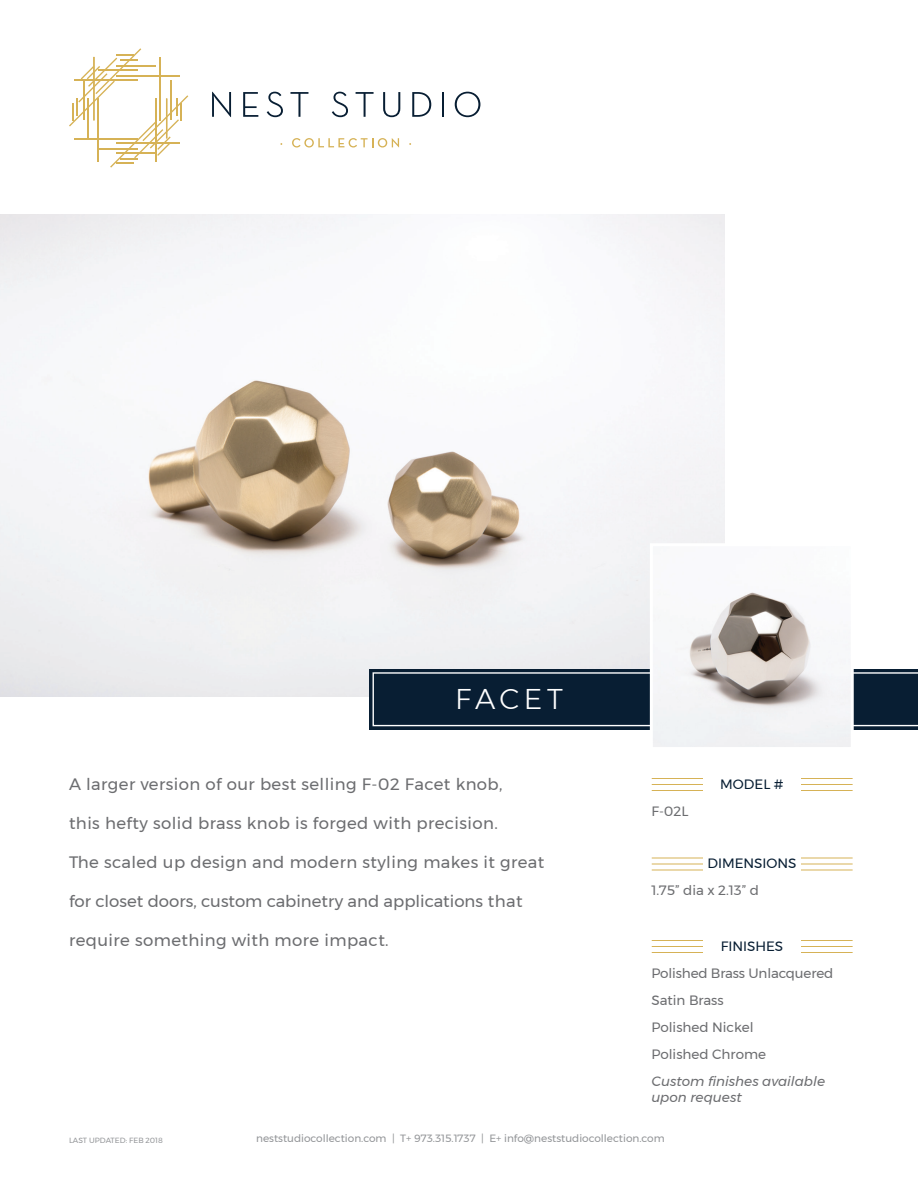
<style>
.page{position:relative;width:918px;height:1188px;background:#fff}
.page>*{position:absolute;margin:0;border:0;box-sizing:border-box;transform-origin:0 0}
.t1{font:300 28.5px "Montserrat";letter-spacing:.15em;color:#fff}
.t2{font:16.5px "Montserrat";letter-spacing:.025em;color:#6c6d70}
.t3{font:16.5px "Montserrat";color:#6c6d70}
.t4{font:13.5px/27px "Montserrat";color:#6c6d70}
.t5{font:italic 13.5px/16.2px "Montserrat";color:#6c6d70}
.t6{font:13.5px "Montserrat";color:#081e33}
.t7{font:10.5px "Montserrat";color:#939598}
.t8{font:7.5px "Montserrat";color:#939598}
</style>
<div class="page">
<img style="left:0;top:214px;width:725px;height:483px">
<hr style="left:652px;top:946px;width:201px;height:1px;background:#d6b256">
<hr style="left:652px;top:940px;width:201px;height:1px;background:#d6b256">
<hr style="left:652px;top:952px;width:201px;height:1px;background:#d6b256">
<div style="left:704px;top:936px;width:97px;height:22px;background:#fff"></div>
<hr style="left:652px;top:864px;width:201px;height:1px;background:#d6b256">
<hr style="left:652px;top:858px;width:201px;height:1px;background:#d6b256">
<hr style="left:652px;top:870px;width:201px;height:1px;background:#d6b256">
<div style="left:704px;top:854px;width:97px;height:22px;background:#fff"></div>
<hr style="left:652px;top:784px;width:201px;height:1px;background:#d6b256">
<hr style="left:652px;top:778px;width:201px;height:1px;background:#d6b256">
<hr style="left:652px;top:790px;width:201px;height:1px;background:#d6b256">
<div style="left:704px;top:774px;width:97px;height:22px;background:#fff"></div>
<svg style="left:69px;top:48px;width:119px;height:120px"></svg>
<hr style="left:166px;top:98px;width:1px;height:40px;background:#d6b256">
<hr style="left:156px;top:98px;width:1px;height:64px;background:#d6b256">
<svg style="left:292px;top:138px;width:107px;height:10px"></svg>
<svg style="left:212px;top:92px;width:19px;height:25px"></svg>
<svg style="left:243px;top:92px;width:15px;height:25px"></svg>
<svg style="left:267px;top:92px;width:16px;height:25px"></svg>
<svg style="left:290px;top:92px;width:18px;height:25px"></svg>
<svg style="left:332px;top:92px;width:16px;height:25px"></svg>
<svg style="left:356px;top:92px;width:18px;height:25px"></svg>
<svg style="left:383px;top:92px;width:17px;height:25px"></svg>
<svg style="left:412px;top:92px;width:19px;height:25px"></svg>
<hr style="left:442px;top:92px;width:2px;height:25px;background:#081e33">
<svg style="left:455px;top:92px;width:25px;height:25px"></svg>
<svg style="left:370px;top:669px;width:548px;height:61px;background:#13283c"></svg>
<svg style="left:373px;top:672px;width:545px;height:54px;background:#14293d"></svg>
<img style="left:654px;top:547px;width:196px;height:199px">
<div style="left:650px;top:543px;width:204px;height:207px;border:3px solid #fff"></div>
<h1 class="t1" style="left:455px;top:678px;width:109px">FACET</h1>
<p class="t2" style="left:69px;top:772px;width:435px">A larger version of our best selling F-02 Facet knob,</p>
<p class="t2" style="left:69px;top:811px;width:430px">this hefty solid brass knob is forged with precision.</p>
<p class="t2" style="left:69px;top:850px;width:477px">The scaled up design and modern styling makes it great</p>
<p class="t3" style="left:69px;top:889px;width:455px">for closet doors, custom cabinetry and applications that</p>
<p class="t2" style="left:69px;top:928px;width:321px">require something with more impact.</p>
<p class="t4" style="left:651px;top:797px;width:39px">F-02L</p>
<p class="t6" style="left:720px;top:774px;width:65px">MODEL #</p>
<p class="t6" style="left:707px;top:853px;width:91px">DIMENSIONS</p>
<p class="t4" style="left:651px;top:877px;width:109px">1.75” dia x 2.13” d</p>
<p class="t6" style="left:721px;top:936px;width:64px">FINISHES</p>
<p class="t4" style="left:651px;top:959px;width:184px">Polished Brass Unlacquered<br>Satin Brass<br>Polished Nickel<br>Polished Chrome</p>
<p class="t5" style="left:651px;top:1073px;width:175px">Custom finishes available upon request</p>
<p class="t8" style="left:69px;top:1135px;width:95px">LAST UPDATED: FEB 2018</p>
<p class="t7" style="left:256px;top:1130px;width:410px">neststudiocollection.com | T+ 973.315.1737 | E+ info@neststudiocollection.com</p>
</div>
